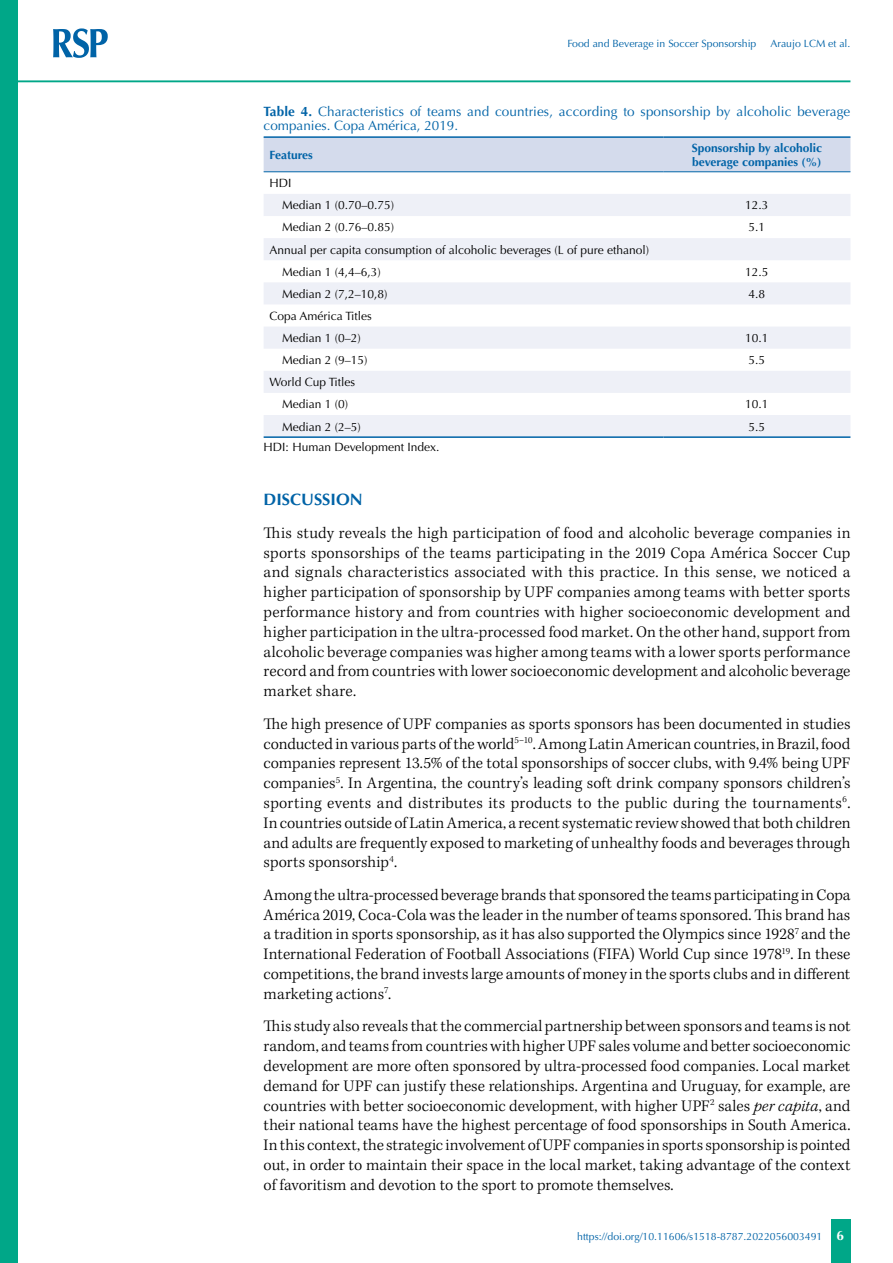
<style>
.page{position:relative;width:893px;height:1263px;background:#fff}
.page>*{position:absolute;margin:0;border:0;box-sizing:border-box;transform-origin:0 0}
.t1{font:300 16.5px/19.8px "Kepler Std";letter-spacing:.005em;color:#000;text-align:justify}
.t2{font:700 16.5px "Optima LT Std";color:#0063a7}
.t3{font:13.5px/14.2px "Optima LT Std";letter-spacing:.01em;color:#0063a7}
.t4{font:700 13.5px "Optima LT Std";color:#fff}
.t5{font:12px/22px "Optima LT Std";color:#000}
.t6{font:700 12px/14.4px "Optima LT Std";color:#0063a7}
.t7{font:10.5px "Optima LT Std";color:#0063a7}
.s1{font-weight:700}
.s2{font-style:italic}
</style>
<div class="page">
<div style="left:831px;top:1220px;width:20px;height:43px;background:#00a788"></div>
<div style="left:0;top:0;width:18px;height:1263px;background:#00a788"></div>
<svg style="left:53px;top:28px;width:55px;height:30px"></svg>
<hr style="left:18px;top:80px;width:832px;height:2px;background:#00a788">
<div style="left:264px;top:138px;width:586px;height:33px;background:#d4dbec"></div>
<svg style="left:264px;top:172px;width:586px;height:1px"></svg>
<svg style="left:264px;top:194px;width:586px;height:242px;fill:#eef0f7"></svg>
<hr style="left:264px;top:136px;width:399px;height:2px;background:#0063a7">
<hr style="left:663px;top:136px;width:187px;height:2px;background:#0063a7">
<hr style="left:264px;top:171px;width:399px;height:1px;background:#0063a7">
<hr style="left:663px;top:171px;width:187px;height:1px;background:#0063a7">
<hr style="left:264px;top:436px;width:399px;height:2px;background:#0063a7">
<hr style="left:663px;top:436px;width:187px;height:2px;background:#0063a7">
<p class="t7" style="left:567px;top:37px;width:190px">Food and Beverage in Soccer Sponsorship</p>
<p class="t7" style="left:771px;top:37px;width:81px">Araujo LCM et al.</p>
<p class="t3" style="left:264px;top:105px;width:588px"><span class="s1">Table 4.</span> Characteristics of teams and countries, according to sponsorship by alcoholic beverage companies. Copa América, 2019.</p>
<p class="t6" style="left:269px;top:148px;width:45px">Features</p>
<p class="t6" style="left:692px;top:141px;width:132px">Sponsorship by alcoholic beverage companies (%)</p>
<p class="t5" style="left:282px;top:172px;width:114px;text-indent:-13px">HDI<br>Median 1 (0.70–0.75)</p>
<p class="t5" style="left:745px;top:194px;width:25px">12.3</p>
<p class="t5" style="left:282px;top:217px;width:114px">Median 2 (0.76–0.85)</p>
<p class="t5" style="left:749px;top:217px;width:18px">5.1</p>
<p class="t5" style="left:282px;top:239px;width:369px;text-indent:-13px">Annual per capita consumption of alcoholic beverages (L of pure ethanol)<br>Median 1 (4,4–6,3)</p>
<p class="t5" style="left:745px;top:261px;width:25px">12.5</p>
<p class="t5" style="left:282px;top:283px;width:107px">Median 2 (7,2–10,8)</p>
<p class="t5" style="left:749px;top:283px;width:18px">4.8</p>
<p class="t5" style="left:269px;top:305px;width:104px;text-align:center">Copa América Titles<br>Median 1 (0–2)</p>
<p class="t5" style="left:745px;top:327px;width:25px">10.1</p>
<p class="t5" style="left:282px;top:349px;width:87px">Median 2 (9–15)</p>
<p class="t5" style="left:749px;top:349px;width:18px">5.5</p>
<p class="t5" style="left:269px;top:371px;width:87px;text-align:center">World Cup Titles<br>Median 1 (0)</p>
<p class="t5" style="left:745px;top:393px;width:25px">10.1</p>
<p class="t5" style="left:282px;top:416px;width:80px">Median 2 (2–5)</p>
<p class="t5" style="left:749px;top:416px;width:18px">5.5</p>
<p class="t5" style="left:264px;top:436px;width:177px">HDI: Human Development Index.</p>
<p class="t2" style="left:264px;top:490px;width:100px">DISCUSSION</p>
<p class="t1" style="left:264px;top:523px;width:588px">This study reveals the high participation of food and alcoholic beverage companies in sports sponsorships of the teams participating in the 2019 Copa América Soccer Cup and signals characteristics associated with this practice. In this sense, we noticed a higher participation of sponsorship by UPF companies among teams with better sports performance history and from countries with higher socioeconomic development and higher participation in the ultra-processed food market. On the other hand, support from alcoholic beverage companies was higher among teams with a lower sports performance record and from countries with lower socioeconomic development and alcoholic beverage market share.</p>
<p class="t1" style="left:264px;top:714px;width:588px">The high presence of UPF companies as sports sponsors has been documented in studies conducted in various parts of the world<sup>5–10</sup>. Among Latin American countries, in Brazil, food companies represent 13.5% of the total sponsorships of soccer clubs, with 9.4% being UPF companies<sup>5</sup>. In Argentina, the country’s leading soft drink company sponsors children’s sporting events and distributes its products to the public during the tournaments<sup>6</sup>.<br>In countries outside of Latin America, a recent systematic review showed that both children and adults are frequently exposed to marketing of unhealthy foods and beverages through sports sponsorship<sup>4</sup>.</p>
<p class="t1" style="left:264px;top:885px;width:588px">Among the ultra-processed beverage brands that sponsored the teams participating in Copa América 2019, Coca-Cola was the leader in the number of teams sponsored. This brand has a tradition in sports sponsorship, as it has also supported the Olympics since 1928<sup>7</sup> and the International Federation of Football Associations (FIFA) World Cup since 1978<sup>19</sup>. In these competitions, the brand invests large amounts of money in the sports clubs and in different marketing actions<sup>7</sup>.</p>
<p class="t1" style="left:264px;top:1017px;width:588px">This study also reveals that the commercial partnership between sponsors and teams is not random, and teams from countries with higher UPF sales volume and better socioeconomic development are more often sponsored by ultra-processed food companies. Local market demand for UPF can justify these relationships. Argentina and Uruguay, for example, are countries with better socioeconomic development, with higher UPF<sup>2</sup> sales <span class="s2">per capita</span>, and their national teams have the highest percentage of food sponsorships in South America.<br>In this context, the strategic involvement of UPF companies in sports sponsorship is pointed out, in order to maintain their space in the local market, taking advantage of the context of favoritism and devotion to the sport to promote themselves.</p>
<p class="t7" style="left:577px;top:1230px;width:247px">https://doi.org/10.11606/s1518-8787.2022056003491</p>
<p class="t4" style="left:836px;top:1228px;width:9px">6</p>
</div>
